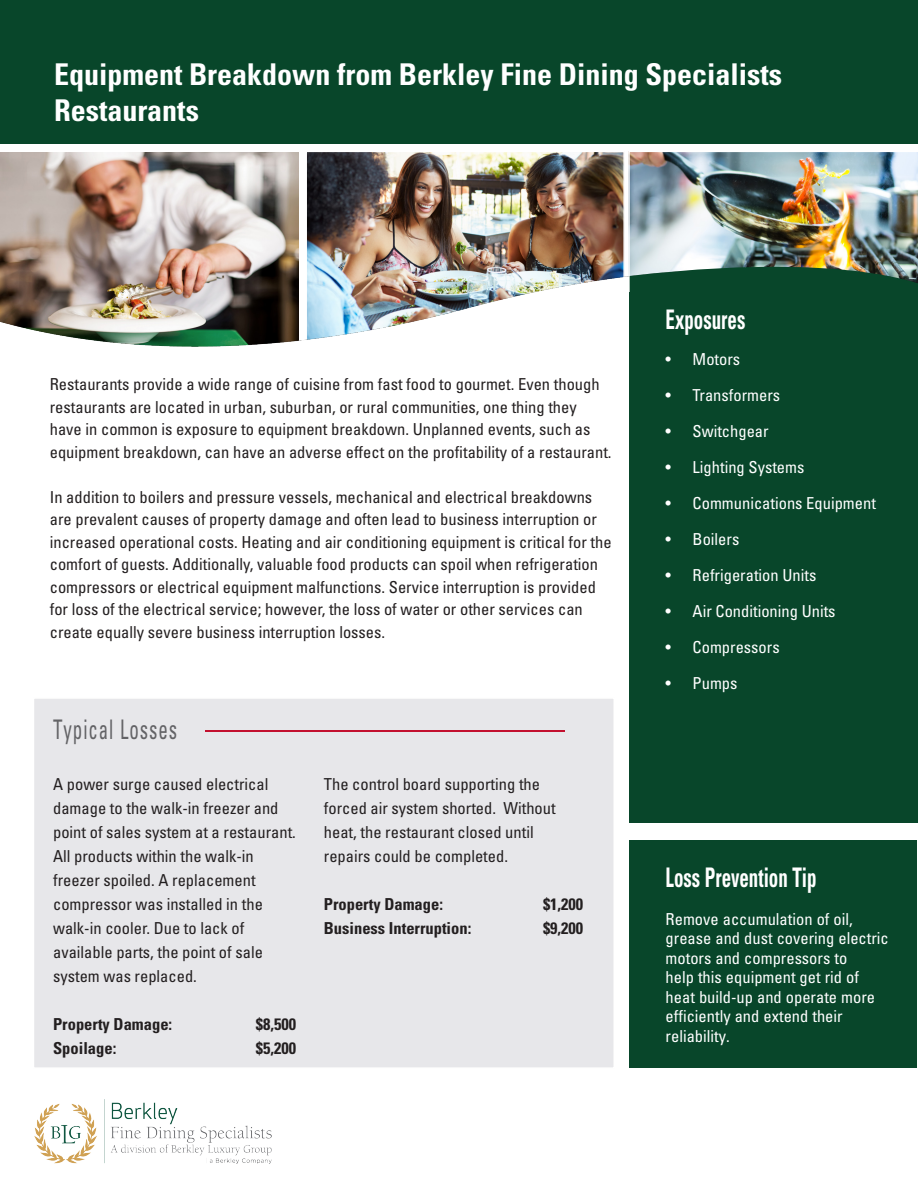
<style>
.page{position:relative;width:918px;height:1188px;background:#fff}
.page>*{position:absolute;margin:0;border:0;box-sizing:border-box;transform-origin:0 0}
.t1{font:700 condensed 30px "Univers LT Std";color:#fff}
.t2{font:700 condensed 27px "Univers LT Std";color:#fff;scale:.7 1}
.t3{font:condensed 27px "Univers LT Std";letter-spacing:.05em;color:#636366;scale:.7 1}
.t4{font:condensed 16.5px/24px "Univers LT Std";color:#231f20}
.t5{font:condensed 16.5px/19.5px "Univers LT Std";color:#fff}
.t6{font:700 condensed 16.5px "Univers LT Std";color:#231f20}
</style>
<div class="page">
<img style="left:308px;top:154px;width:314px;height:73px">
<img style="left:628px;top:151px;width:290px;height:76px">
<img style="left:34px;top:1100px;width:237px;height:63px">
<img style="left:0;top:152px;width:299px;height:75px">
<img style="left:0;top:227px;width:918px;height:135px">
<div style="left:33px;top:697px;width:582px;height:372px;background:#e7e7ea;border:2px solid #fff"></div>
<hr style="left:205px;top:730px;width:359px;height:2px;background:#c3102f">
<div style="left:0;top:0;width:918px;height:143px;background:#08462a"></div>
<div style="left:630px;top:841px;width:287px;height:227px;background:#08462a"></div>
<img style="left:630px;top:246px;width:288px;height:46px">
<div style="left:630px;top:292px;width:288px;height:531px;background:#08462a"></div>
<p class="t1" style="left:54px;top:56px;width:730px">Equipment Breakdown from Berkley Fine Dining Specialists</p>
<p class="t1" style="left:54px;top:92px;width:146px">Restaurants</p>
<p class="t4" style="left:50px;top:373px;width:563px;line-height:22.5px">Restaurants provide a wide range of cuisine from fast food to gourmet. Even though restaurants are located in urban, suburban, or rural communities, one thing they have in common is exposure to equipment breakdown. Unplanned events, such as equipment breakdown, can have an adverse effect on the profitability of a restaurant.</p>
<p class="t4" style="left:50px;top:486px;width:563px;line-height:22.5px">In addition to boilers and pressure vessels, mechanical and electrical breakdowns are prevalent causes of property damage and often lead to business interruption or increased operational costs. Heating and air conditioning equipment is critical for the comfort of guests. Additionally, valuable food products can spoil when refrigeration compressors or electrical equipment malfunctions. Service interruption is provided for loss of the electrical service; however, the loss of water or other services can create equally severe business interruption losses.</p>
<p class="t3" style="left:53px;top:712px;width:179px">Typical Losses</p>
<p class="t4" style="left:53px;top:772px;width:244px">A power surge caused electrical damage to the walk-in freezer and point of sales system at a restaurant.<br>All products within the walk-in freezer spoiled. A replacement compressor was installed in the walk-in cooler. Due to lack of available parts, the point of sale system was replaced.</p>
<p class="t6" style="left:53px;top:1014px;width:121px">Property Damage:</p>
<p class="t6" style="left:256px;top:1014px;width:42px">$8,500</p>
<p class="t6" style="left:53px;top:1038px;width:65px">Spoilage:</p>
<p class="t6" style="left:256px;top:1038px;width:42px">$5,200</p>
<p class="t4" style="left:324px;top:772px;width:233px">The control board supporting the forced air system shorted. Without heat, the restaurant closed until repairs could be completed.</p>
<p class="t6" style="left:324px;top:894px;width:121px">Property Damage:</p>
<p class="t6" style="left:543px;top:894px;width:42px">$1,200</p>
<p class="t6" style="left:324px;top:918px;width:149px">Business Interruption:</p>
<p class="t6" style="left:543px;top:918px;width:42px">$9,200</p>
<p class="t2" style="left:666px;top:303px;width:115px">Exposures</p>
<p class="t5" style="left:666px;top:349px;width:76px">• Motors</p>
<p class="t5" style="left:666px;top:385px;width:116px">• Transformers</p>
<p class="t5" style="left:666px;top:421px;width:105px">• Switchgear</p>
<p class="t5" style="left:666px;top:457px;width:140px">• Lighting Systems</p>
<p class="t5" style="left:666px;top:493px;width:212px">• Communications Equipment</p>
<p class="t5" style="left:666px;top:529px;width:75px">• Boilers</p>
<p class="t5" style="left:666px;top:565px;width:152px">• Refrigeration Units</p>
<p class="t5" style="left:666px;top:601px;width:171px">• Air Conditioning Units</p>
<p class="t5" style="left:666px;top:637px;width:116px">• Compressors</p>
<p class="t5" style="left:666px;top:673px;width:73px">• Pumps</p>
<p class="t2" style="left:666px;top:861px;width:217px">Loss Prevention Tip</p>
<p class="t5" style="left:666px;top:909px;width:225px">Remove accumulation of oil, grease and dust covering electric motors and compressors to<br>help this equipment get rid of heat build-up and operate more efficiently and extend their reliability.</p>
</div>
